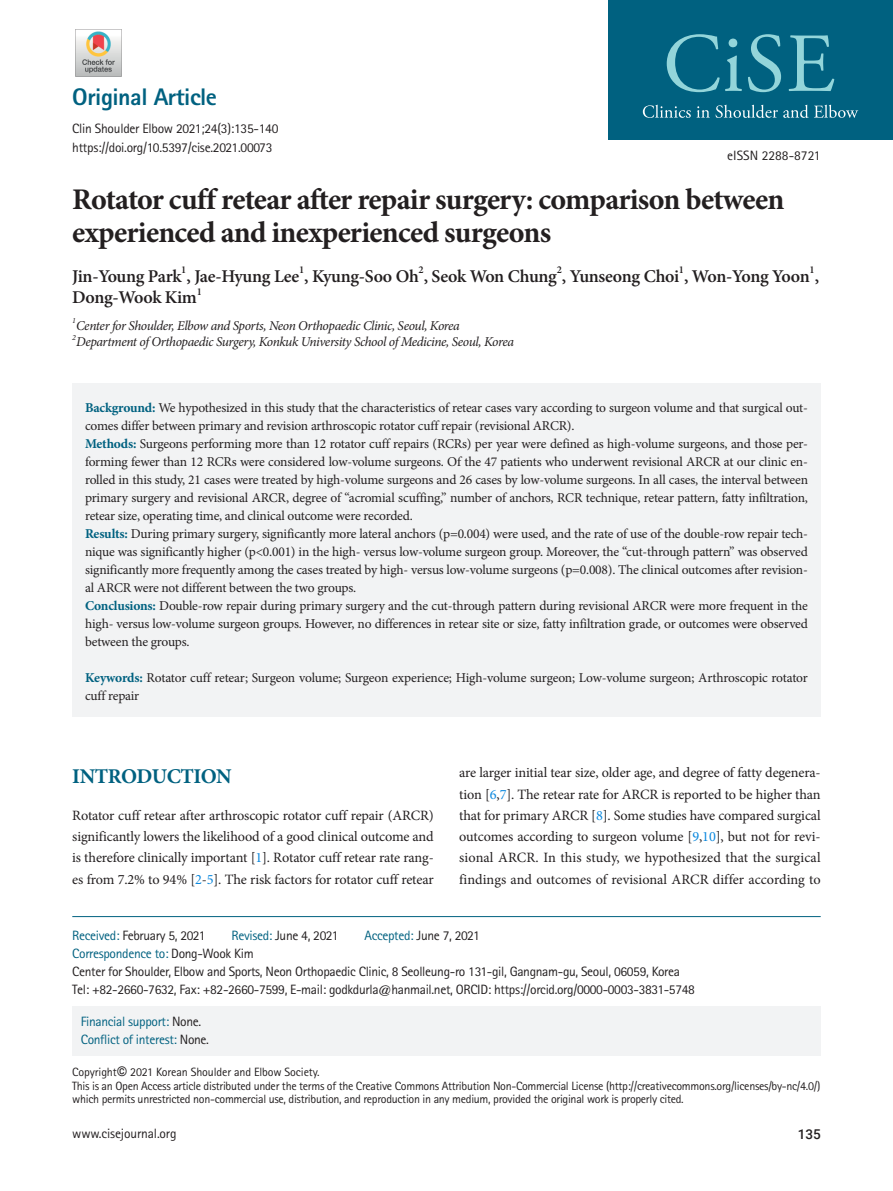
<style>
.page{position:relative;width:893px;height:1191px;background:#fff}
.page>*{position:absolute;margin:0;border:0;box-sizing:border-box;transform-origin:0 0}
.article-title{font:700 30px/33px "Minion Pro";letter-spacing:-.025em;color:#231f20}
.subject{font:800 24px "Rotis Sans Serif Std";letter-spacing:-.02em;color:#006180}
.body-title{font:700 21px "Minion Pro";letter-spacing:-.02em;color:#006180}
.contrib-group{font:600 18px "Minion Pro";letter-spacing:-.02em;color:#231f20}
.body{font:14.25px/21.3px "Minion Pro";letter-spacing:-.01em;color:#231f20;text-align:justify}
.abstract{font:13.5px/18px "Minion Pro";letter-spacing:-.015em;color:#231f20;text-align:justify}
.date-published{font:13.5px "Rotis Sans Serif Std";letter-spacing:-.025em;color:#231f20}
.aff{font:italic 13.5px "Minion Pro";letter-spacing:-.03em;color:#231f20}
.date-published-2{font:13.5px "Rotis Sans Serif Std";letter-spacing:-.025em;color:#006180}
.doi{font:13.5px "Rotis Sans Serif Std";letter-spacing:-.02em;color:#231f20}
.date-published-3{font:13.5px "Rotis Sans Serif Std";color:#231f20}
.t1{font:500 13.5px "Roboto";color:#231f20}
.t2{font:12px/13.5px "Rotis Sans Serif Std";letter-spacing:-.025em;color:#231f20}
.contrib-group-2{font:600 10.5px "Minion Pro";color:#231f20}
.aff-2{font:italic 7.8px "Minion Pro";color:#231f20}
.s1{font-weight:700;color:#006180}
.s2{color:#0b88de}
.s3{color:#006180}
.s4{color:#231f20}
.s5{font-family:"Roboto";font-weight:500;font-size:13.5px}
</style>
<div class="page">
<div style="left:72px;top:383px;width:749px;height:334px;background:#f2f3f4"></div>
<div style="left:72px;top:1006px;width:749px;height:49px;background:#f2f3f4"></div>
<hr style="left:72px;top:916px;width:749px;height:1px;background:#006180">
<div style="left:608px;top:0;width:285px;height:139px;background:#006180"></div>
<svg style="left:667px;top:34px;width:75px;height:58px"></svg>
<svg style="left:748px;top:34px;width:33px;height:58px"></svg>
<svg style="left:788px;top:35px;width:46px;height:56px"></svg>
<svg style="left:643px;top:105px;width:215px;height:13px"></svg>
<img style="left:75px;top:29px;width:47px;height:47px">
<p class="subject" style="left:72px;top:82px;width:146px">Original Article</p>
<p class="doi" style="left:72px;top:121px;width:208px">Clin Shoulder Elbow 2021;24(3):135-140</p>
<p class="doi" style="left:72px;top:139px;width:202px">https://doi.org/10.5397/cise.2021.00073</p>
<p class="article-title" style="left:72px;top:182px;width:714px">Rotator cuff retear after repair surgery: comparison between experienced and inexperienced surgeons</p>
<p class="contrib-group" style="left:72px;top:263px;width:748px">Jin-Young Park , Jae-Hyung Lee , Kyung-Soo Oh , Seok Won Chung , Yunseong Choi , Won-Yong Yoon ,</p>
<p class="date-published-3" style="left:727px;top:147px;width:95px">eISSN 2288-8721</p>
<p class="contrib-group-2" style="left:181px;top:263px;width:7px">1</p>
<p class="contrib-group-2" style="left:299px;top:263px;width:7px">1</p>
<p class="contrib-group-2" style="left:419px;top:263px;width:7px">2</p>
<p class="contrib-group-2" style="left:557px;top:263px;width:7px">2</p>
<p class="contrib-group-2" style="left:679px;top:263px;width:7px">1</p>
<p class="contrib-group-2" style="left:809px;top:263px;width:7px">1</p>
<p class="contrib-group" style="left:72px;top:285px;width:126px">Dong-Wook Kim</p>
<p class="contrib-group-2" style="left:197px;top:284px;width:7px">1</p>
<p class="aff-2" style="left:72px;top:315px;width:5px">1</p>
<p class="aff" style="left:76px;top:316px;width:385px">Center for Shoulder, Elbow and Sports, Neon Orthopaedic Clinic, Seoul, Korea</p>
<p class="aff-2" style="left:72px;top:332px;width:5px">2</p>
<p class="aff" style="left:76px;top:332px;width:440px">Department of Orthopaedic Surgery, Konkuk University School of Medicine, Seoul, Korea</p>
<p class="abstract" style="left:85px;top:398px;width:724px"><span class="s1">Background:</span> We hypothesized in this study that the characteristics of retear cases vary according to surgeon volume and that surgical out&shy;comes differ between primary and revision arthroscopic rotator cuff repair (revisional ARCR).</p>
<p class="abstract" style="left:85px;top:434px;width:724px"><span class="s1">Methods:</span> Surgeons performing more than 12 rotator cuff repairs (RCRs) per year were defined as high-volume surgeons, and those per&shy;forming fewer than 12 RCRs were considered low-volume surgeons. Of the 47 patients who underwent revisional ARCR at our clinic en&shy;rolled in this study, 21 cases were treated by high-volume surgeons and 26 cases by low-volume surgeons. In all cases, the interval between primary surgery and revisional ARCR, degree of “acromial scuffing,” number of anchors, RCR technique, retear pattern, fatty infiltration, retear size, operating time, and clinical outcome were recorded.</p>
<p class="abstract" style="left:85px;top:524px;width:724px"><span class="s1">Results:</span> During primary surgery, significantly more lateral anchors (p=0.004) were used, and the rate of use of the double-row repair tech&shy;nique was significantly higher (p&lt;0.001) in the high- versus low-volume surgeon group. Moreover, the “cut-through pattern” was observed significantly more frequently among the cases treated by high- versus low-volume surgeons (p=0.008). The clinical outcomes after revision&shy;al ARCR were not different between the two groups.</p>
<p class="abstract" style="left:85px;top:596px;width:724px"><span class="s1">Conclusions:</span> Double-row repair during primary surgery and the cut-through pattern during revisional ARCR were more frequent in the high- versus low-volume surgeon groups. However, no differences in retear site or size, fatty infiltration grade, or outcomes were observed between the groups.</p>
<p class="abstract" style="left:85px;top:668px;width:724px"><span class="s1">Keywords:</span> Rotator cuff retear; Surgeon volume; Surgeon experience; High-volume surgeon; Low-volume surgeon; Arthroscopic rotator cuff repair</p>
<p class="body-title" style="left:72px;top:761px;width:161px">INTRODUCTION</p>
<p class="body" style="left:72px;top:804px;width:363px">Rotator cuff retear after arthroscopic rotator cuff repair (ARCR) significantly lowers the likelihood of a good clinical outcome and is therefore clinically important [<span class="s2">1</span>]. Rotator cuff retear rate rang&shy;es from 7.2% to 94% [<span class="s2">2</span>-<span class="s2">5</span>]. The risk factors for rotator cuff retear</p>
<p class="body" style="left:459px;top:762px;width:363px">are larger initial tear size, older age, and degree of fatty degenera&shy;tion [<span class="s2">6</span>,<span class="s2">7</span>]. The retear rate for ARCR is reported to be higher than that for primary ARCR [<span class="s2">8</span>]. Some studies have compared surgical outcomes according to surgeon volume [<span class="s2">9</span>,<span class="s2">10</span>], but not for revi&shy;sional ARCR. In this study, we hypothesized that the surgical findings and outcomes of revisional ARCR differ according to</p>
<p class="date-published" style="left:72px;top:927px;width:135px"><span class="s3">Received:</span> February 5, 2021</p>
<p class="date-published" style="left:232px;top:927px;width:108px"><span class="s3">Revised:</span> June 4, 2021</p>
<p class="date-published" style="left:364px;top:927px;width:117px"><span class="s3">Accepted:</span> June 7, 2021</p>
<p class="date-published-2" style="left:72px;top:945px;width:183px">Correspondence to: <span class="s4">Dong-Wook Kim</span></p>
<p class="date-published" style="left:72px;top:963px;width:609px">Center for Shoulder, Elbow and Sports, Neon Orthopaedic Clinic, 8 Seolleung-ro 131-gil, Gangnam-gu, Seoul, 06059, Korea</p>
<p class="date-published" style="left:72px;top:981px;width:624px">Tel: +82-2660-7632, Fax: +82-2660-7599, E-mail: godkdurla@hanmail.net, ORCID: https://orcid.org/0000-0003-3831-5748</p>
<p class="date-published-2" style="left:81px;top:1013px;width:122px">Financial support: <span class="s4">None.</span></p>
<p class="date-published-2" style="left:81px;top:1031px;width:130px">Conflict of interest: <span class="s4">None.</span></p>
<p class="t2" style="left:72px;top:1065px;width:750px">Copyright<span class="s5">©</span> 2021 Korean Shoulder and Elbow Society.<br>This is an Open Access article distributed under the terms of the Creative Commons Attribution Non-Commercial License (http://creativecommons.org/licenses/by-nc/4.0/) which permits unrestricted non-commercial use, distribution, and reproduction in any medium, provided the original work is properly cited.</p>
<p class="date-published" style="left:72px;top:1125px;width:106px">www.cisejournal.org</p>
<p class="t1" style="left:798px;top:1124px;width:25px">135</p>
</div>
